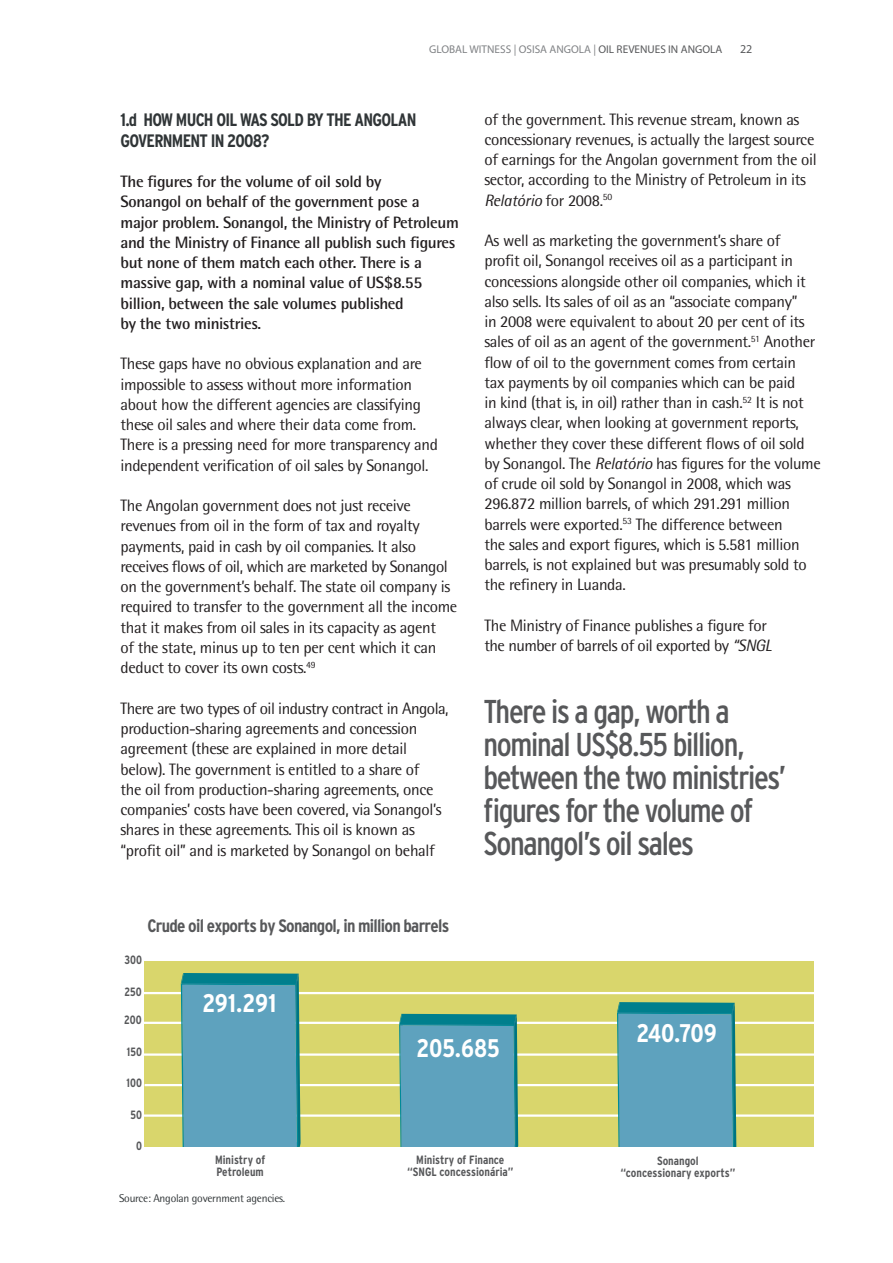
<style>
.page{position:relative;width:893px;height:1263px;background:#fff}
.page>*{position:absolute;margin:0;border:0;box-sizing:border-box;transform-origin:0 0}
.t1{font:condensed 33px/33px "Interstate";letter-spacing:-.04em;color:#57585a}
.t2{font:700 condensed 25.5px "Interstate";letter-spacing:-.005em;color:#fff}
.t3{font:700 condensed 18px/20.2px "Interstate";letter-spacing:-.04em;color:#303537}
.t4{font:700 condensed 18px "Interstate";letter-spacing:-.04em;color:#57585a}
.t5{font:16.5px/20.2px "Rotis Semi Sans";letter-spacing:-.02em;color:#231f20}
.t6{font:700 16.5px/20.2px "Rotis Semi Sans";letter-spacing:-.02em;color:#231f20}
.t7{font:700 condensed 12px/12px "Interstate";color:#57585a;text-align:center}
.t8{font:700 condensed 12px "Interstate";color:#57585a;scale:.94 1}
.t9{font:12px "Myriad Pro";color:#57585a}
.t10{font:11.25px "Myriad Pro";color:#808285}
.t11{font:11.25px "Rotis Semi Sans";letter-spacing:-.02em;color:#303537}
.s1{color:#57585a}
.s2{font-style:italic}
</style>
<div class="page">
<div style="left:145px;top:961px;width:669px;height:187px;background:#d9d66c"></div>
<svg style="left:146px;top:987px;width:668px;height:8px"></svg>
<hr style="left:145px;top:1084px;width:678px;height:2px;background:#fff">
<hr style="left:136px;top:1022px;width:687px;height:2px;background:#fff">
<hr style="left:117px;top:1114px;width:700px;height:3px;background:#fff">
<hr style="left:114px;top:1053px;width:701px;height:3px;background:#fff">
<hr style="left:142px;top:992px;width:681px;height:2px;background:#fff">
<svg style="left:181px;top:973px;width:120px;height:174px;background:#58a0b6"></svg>
<svg style="left:399px;top:1014px;width:119px;height:133px;background:#549eb7"></svg>
<svg style="left:617px;top:1002px;width:119px;height:145px;background:#559eb7"></svg>
<div style="left:144px;top:1147px;width:670px;height:24px;background:#fff"></div>
<p class="t10" style="left:429px;top:43px;width:294px">GLOBAL WITNESS | OSISA ANGOLA | <span class="s1">OIL REVENUES IN ANGOLA</span></p>
<p class="t9" style="left:740px;top:42px;width:14px">22</p>
<p class="t3" style="left:120px;top:110px;width:298px">1.d HOW MUCH OIL WAS SOLD BY THE ANGOLAN<br>GOVERNMENT IN 2008?</p>
<p class="t6" style="left:120px;top:171px;width:340px">The figures for the volume of oil sold by<br>Sonangol on behalf of the government pose a major problem. Sonangol, the Ministry of Petroleum and the Ministry of Finance all publish such figures but none of them match each other. There is a massive gap, with a nominal value of US$8.55 billion, between the sale volumes published<br>by the two ministries.</p>
<p class="t5" style="left:120px;top:354px;width:319px">These gaps have no obvious explanation and are impossible to assess without more information about how the different agencies are classifying these oil sales and where their data come from.<br>There is a pressing need for more transparency and independent verification of oil sales by Sonangol.</p>
<p class="t5" style="left:120px;top:495px;width:338px">The Angolan government does not just receive revenues from oil in the form of tax and royalty payments, paid in cash by oil companies. It also receives flows of oil, which are marketed by Sonangol on the government’s behalf. The state oil company is required to transfer to the government all the income that it makes from oil sales in its capacity as agent<br>of the state, minus up to ten per cent which it can deduct to cover its own costs.<sup>49</sup></p>
<p class="t5" style="left:120px;top:698px;width:330px">There are two types of oil industry contract in Angola, production-sharing agreements and concession agreement (these are explained in more detail below). The government is entitled to a share of<br>the oil from production-sharing agreements, once companies’ costs have been covered, via Sonangol’s shares in these agreements. This oil is known as “profit oil” and is marketed by Sonangol on behalf</p>
<p class="t4" style="left:147px;top:916px;width:303px">Crude oil exports by Sonangol, in million barrels</p>
<p class="t5" style="left:484px;top:109px;width:334px">of the government. This revenue stream, known as concessionary revenues, is actually the largest source of earnings for the Angolan government from the oil sector, according to the Ministry of Petroleum in its <span class="s2">Relatório</span> for 2008.<sup>50</sup></p>
<p class="t5" style="left:484px;top:230px;width:338px">As well as marketing the government’s share of<br>profit oil, Sonangol receives oil as a participant in concessions alongside other oil companies, which it also sells. Its sales of oil as an “associate company”<br>in 2008 were equivalent to about 20 per cent of its sales of oil as an agent of the government.<sup>51</sup> Another flow of oil to the government comes from certain<br>tax payments by oil companies which can be paid<br>in kind (that is, in oil) rather than in cash.<sup>52</sup> It is not always clear, when looking at government reports, whether they cover these different flows of oil sold by Sonangol. The <span class="s2">Relatório</span> has figures for the volume of crude oil sold by Sonangol in 2008, which was 296.872 million barrels, of which 291.291 million barrels were exported.<sup>53</sup> The difference between<br>the sales and export figures, which is 5.581 million barrels, is not explained but was presumably sold to the refinery in Luanda.</p>
<p class="t5" style="left:484px;top:615px;width:289px">The Ministry of Finance publishes a figure for the number of barrels of oil exported by <span class="s2">“SNGL</span></p>
<h1 class="t1" style="left:483px;top:695px;width:305px">There is a gap, worth a nominal US$8.55 billion, between the two ministries’ figures for the volume of<br>Sonangol’s oil sales</h1>
<p class="t8" style="left:124px;top:953px;width:20px">300</p>
<p class="t8" style="left:125px;top:985px;width:20px">250</p>
<p class="t8" style="left:124px;top:1013px;width:20px">200</p>
<p class="t8" style="left:127px;top:1045px;width:18px">150</p>
<p class="t8" style="left:127px;top:1076px;width:18px">100</p>
<p class="t8" style="left:131px;top:1108px;width:14px">50</p>
<p class="t8" style="left:136px;top:1139px;width:8px">0</p>
<h2 class="t2" style="left:202px;top:989px;width:76px">291.291</h2>
<h2 class="t2" style="left:417px;top:1033px;width:85px">205.685</h2>
<h2 class="t2" style="left:636px;top:1018px;width:82px">240.709</h2>
<p class="t7" style="left:215px;top:1154px;width:52px;text-align:left">Ministry of<br>Petroleum</p>
<p class="t7" style="left:407px;top:1154px;width:108px">Ministry of Finance “SNGL concessionária”</p>
<p class="t7" style="left:620px;top:1154px;width:117px">Sonangol “concessionary exports”</p>
<p class="t11" style="left:119px;top:1191px;width:168px">Source: Angolan government agencies.</p>
</div>
